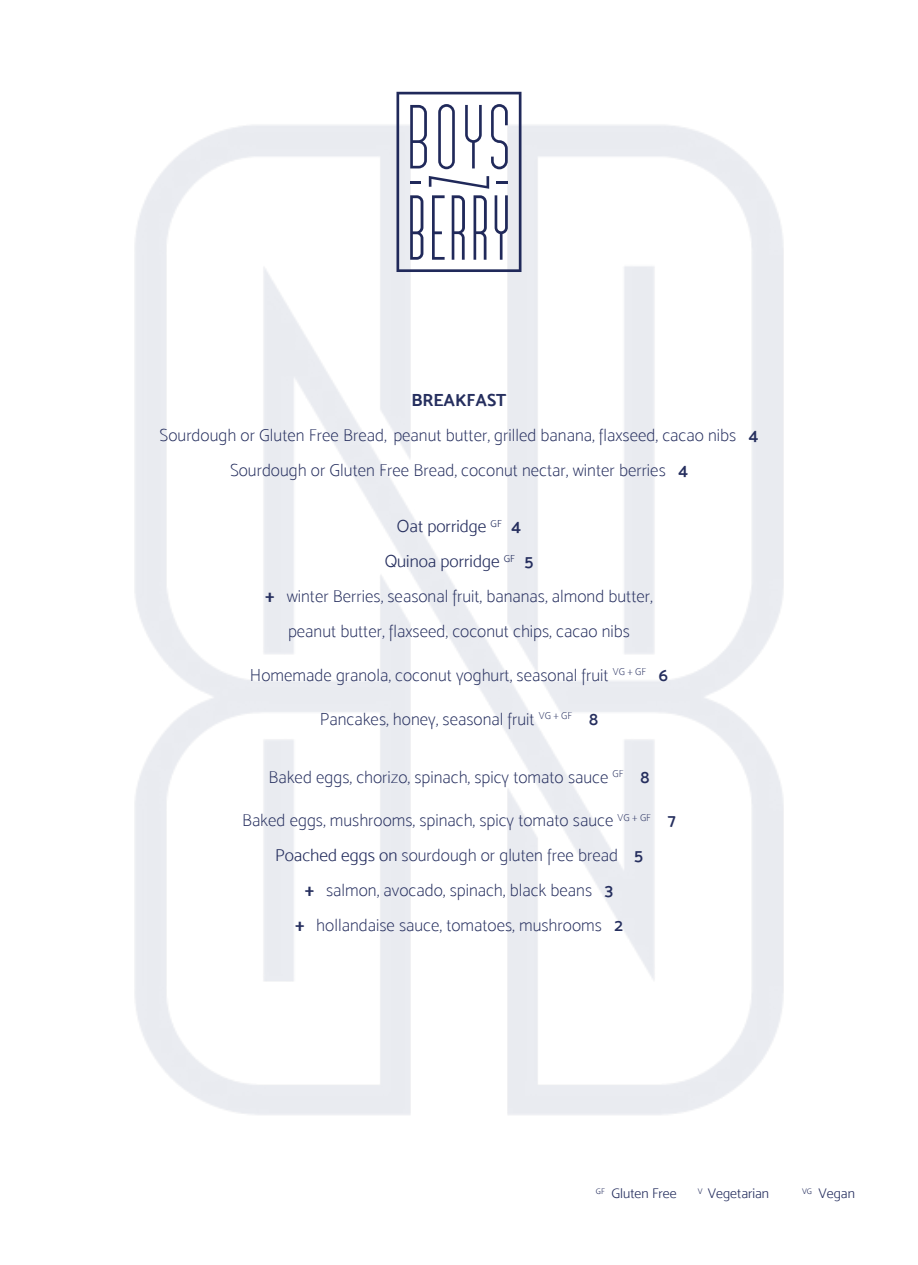
<style>
.page{position:relative;width:918px;height:1265px;background:#fff}
.page>*{position:absolute;margin:0;border:0;box-sizing:border-box;transform-origin:0 0}
.t1{font:17.5px/35px "Mosk Thin 100";color:#252e5e;text-align:center}
.t2{font:17.5px/35px "Mosk Light 300";color:#252e5e;text-align:center}
.t3{font:17.5px "Mosk Bold 700";color:#252e5e}
.t4{font:14px "Mosk Light 300";color:#252e5e}
.s1{font-family:"Mosk Semi Bold 600"}
.s2{font-family:"Mosk Bold 700"}
.s3{font-family:"Mosk Light 300"}
</style>
<div class="page">
<svg style="left:396px;top:92px;width:125px;height:180px"></svg>
<p class="t3" style="left:411px;top:390px;width:97px">BREAKFAST</p>
<p class="t1" style="left:160px;top:418px;width:600px">Sourdough or Gluten Free Bread, peanut butter, grilled banana, flaxseed, cacao nibs <span class="s1">4<br></span>Sourdough or Gluten Free Bread, coconut nectar, winter berries <span class="s1">4</span></p>
<p class="t2" style="left:385px;top:509px;width:150px">Oat porridge <sup>GF</sup> <span class="s1">4<br></span>Quinoa porridge <sup>GF</sup> <span class="s1">5</span></p>
<p class="t1" style="left:265px;top:579px;width:389px"><span class="s2">+</span> winter Berries, seasonal fruit, bananas, almond butter, peanut butter, flaxseed, coconut chips, cacao nibs</p>
<p class="t1" style="left:250px;top:658px;width:419px">Homemade granola, coconut yoghurt, seasonal fruit <sup>VG</sup> <sup>+</sup> <sup>GF</sup> <span class="s1">6</span></p>
<p class="t1" style="left:320px;top:701px;width:280px">Pancakes, honey, seasonal fruit <sup>VG</sup> <sup>+</sup> <sup>GF</sup> <span class="s1">8</span></p>
<p class="t1" style="left:268px;top:759px;width:382px">Baked eggs, chorizo, spinach, spicy tomato sauce <sup>GF</sup> <span class="s1">8</span></p>
<p class="t1" style="left:242px;top:803px;width:435px">Baked eggs, mushrooms, spinach, spicy tomato sauce <sup>VG</sup> <sup>+</sup> <sup>GF</sup> <span class="s1">7<br></span><span class="s3">Poached eggs on</span> sourdough or gluten free bread <span class="s1">5<br></span><span class="s2">+</span> salmon, avocado, spinach, black beans <span class="s1">3<br></span><span class="s2">+</span> hollandaise sauce, tomatoes, mushrooms <span class="s1">2</span></p>
<p class="t4" style="left:596px;top:1186px;width:82px"><sup>GF</sup> Gluten Free</p>
<p class="t4" style="left:698px;top:1186px;width:73px"><sup>V</sup> Vegetarian</p>
<p class="t4" style="left:802px;top:1186px;width:54px"><sup>VG</sup> Vegan</p>
</div>
